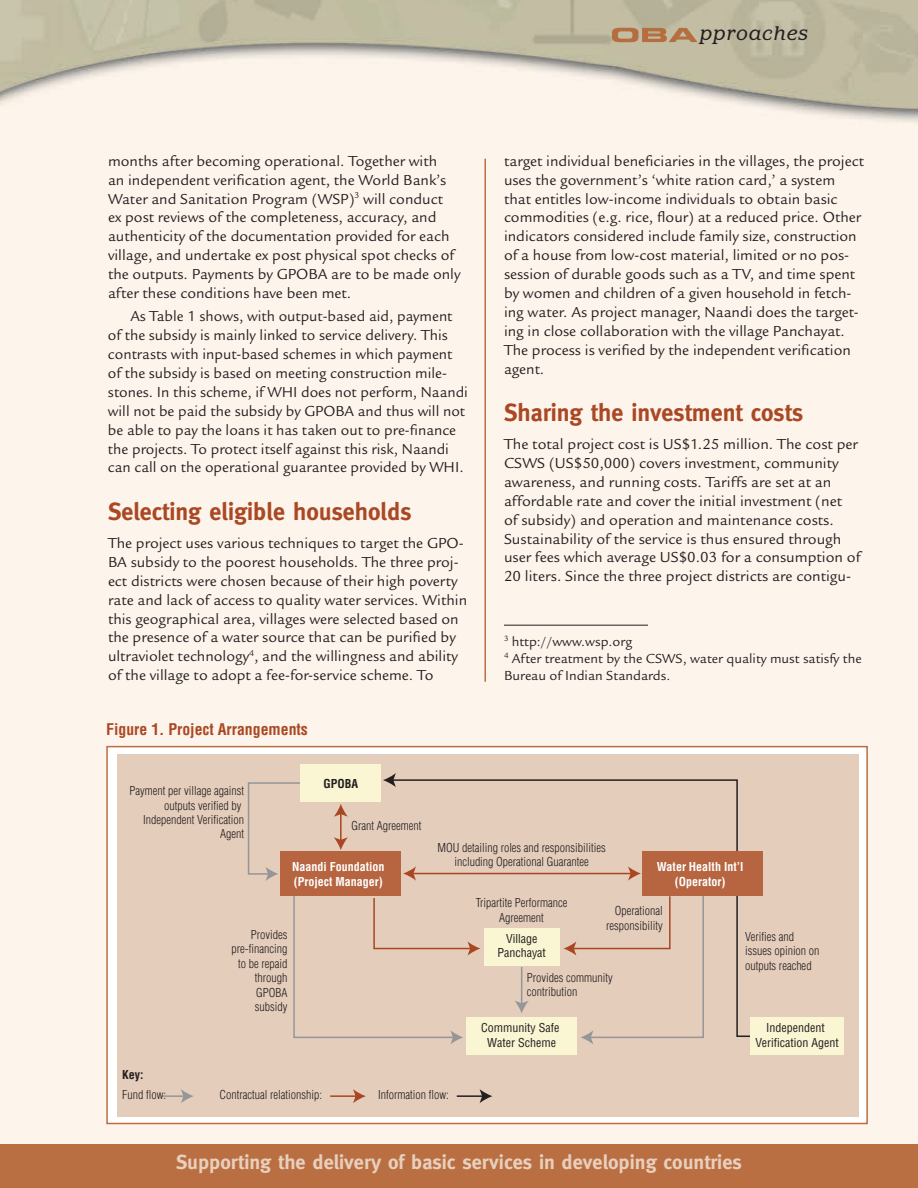
<style>
.page{position:relative;width:918px;height:1188px;background:#fff}
.page>*{position:absolute;margin:0;border:0;box-sizing:border-box;transform-origin:0 0}
.t1{font:700 24.75px "Meta";color:#ab4824}
.t2{font:italic 21px "Barcelona ITC";color:#231f20}
.t3{font:700 20.25px "Meta";color:#e8cfbe}
.t4{font:15.75px/18.9px "Legacy San ITC";color:#231f20}
.t5{font:700 condensed 15.75px "Helvetica";color:#ab4824}
.t6{font:14.25px/17.1px "Legacy San ITC";color:#231f20}
.t7{font:300 condensed 12px/14.4px "Helvetica";color:#231f20;text-align:right}
.t8{font:condensed 12px/14.4px "Helvetica";color:#231f20;text-align:center}
.t9{font:700 condensed 12px/14.4px "Helvetica";color:#fff}
.t10{font:700 condensed 12px "Helvetica";color:#231f20}
</style>
<div class="page">
<img style="left:0;top:0;width:918px;height:1145px">
<svg style="left:612px;top:28px;width:85px;height:14px"></svg>
<div style="left:0;top:1145px;width:918px;height:43px;background:#b96f41"></div>
<hr style="left:484px;top:159px;width:2px;height:523px;background:#b96f41">
<hr style="left:504px;top:625px;width:144px;height:1px;background:#231f20">
<div style="left:106px;top:746px;width:762px;height:378px;background:#fff;border:2px solid #b96f41"></div>
<div style="left:117px;top:754px;width:742px;height:362px;background:#e5cdbb"></div>
<svg style="left:247px;top:782px;width:54px;height:99px"></svg>
<svg style="left:396px;top:779px;width:354px;height:258px"></svg>
<svg style="left:383px;top:773px;width:13px;height:14px"></svg>
<hr style="left:521px;top:967px;width:1px;height:37px;background:#949698">
<svg style="left:515px;top:1001px;width:14px;height:12px"></svg>
<hr style="left:162px;top:1095px;width:23px;height:2px;background:#949698">
<svg style="left:181px;top:1089px;width:13px;height:14px"></svg>
<hr style="left:330px;top:1095px;width:27px;height:2px;background:#a94624">
<svg style="left:353px;top:1089px;width:13px;height:14px"></svg>
<hr style="left:457px;top:1095px;width:26px;height:2px;background:#231f20">
<svg style="left:480px;top:1089px;width:12px;height:14px"></svg>
<svg style="left:293px;top:894px;width:187px;height:150px"></svg>
<svg style="left:564px;top:894px;width:141px;height:150px"></svg>
<hr style="left:412px;top:873px;width:220px;height:1px;background:#a94624">
<svg style="left:628px;top:866px;width:13px;height:15px"></svg>
<svg style="left:403px;top:866px;width:13px;height:15px"></svg>
<hr style="left:340px;top:813px;width:2px;height:28px;background:#a94624">
<svg style="left:334px;top:837px;width:14px;height:13px"></svg>
<svg style="left:334px;top:804px;width:14px;height:13px"></svg>
<div style="left:301px;top:764px;width:80px;height:38px;background:#faf6d3"></div>
<div style="left:484px;top:928px;width:75px;height:37px;background:#faf6d3"></div>
<div style="left:466px;top:1017px;width:111px;height:38px;background:#faf6d3"></div>
<div style="left:750px;top:1017px;width:94px;height:38px;background:#faf6d3"></div>
<div style="left:281px;top:851px;width:120px;height:45px;background:#b76540"></div>
<div style="left:642px;top:851px;width:121px;height:45px;background:#b76540"></div>
<h2 class="t2" style="left:700px;top:21px;width:111px">pproaches</h2>
<p class="t4" style="left:108px;top:152px;width:354px">months after becoming operational. Together with<br>an independent verification agent, the World Bank’s Water and Sanitation Program (WSP)<sup>3</sup> will conduct<br>ex post reviews of the completeness, accuracy, and authenticity of the documentation provided for each village, and undertake ex post physical spot checks of the outputs. Payments by GPOBA are to be made only after these conditions have been met.</p>
<p class="t4" style="left:108px;top:307px;width:362px;text-indent:23px">As Table 1 shows, with output-based aid, payment of the subsidy is mainly linked to service delivery. This contrasts with input-based schemes in which payment of the subsidy is based on meeting construction mile&shy;stones. In this scheme, if WHI does not perform, Naandi will not be paid the subsidy by GPOBA and thus will not be able to pay the loans it has taken out to pre-finance the projects. To protect itself against this risk, Naandi can call on the operational guarantee provided by WHI.</p>
<h1 class="t1" style="left:108px;top:497px;width:305px">Selecting eligible households</h1>
<p class="t4" style="left:108px;top:534px;width:361px">The project uses various techniques to target the GPO-BA subsidy to the poorest households. The three proj&shy;ect districts were chosen because of their high poverty rate and lack of access to quality water services. Within this geographical area, villages were selected based on the presence of a water source that can be purified by ultraviolet technology<sup>4</sup>, and the willingness and ability of the village to adopt a fee-for-service scheme. To</p>
<p class="t5" style="left:106px;top:719px;width:203px">Figure 1. Project Arrangements</p>
<p class="t4" style="left:504px;top:152px;width:362px">target individual beneficiaries in the villages, the project uses the government’s ‘white ration card,’ a system that entitles low-income individuals to obtain basic commodities (e.g. rice, flour) at a reduced price. Other indicators considered include family size, construction of a house from low-cost material, limited or no pos&shy;session of durable goods such as a TV, and time spent by women and children of a given household in fetch&shy;ing water. As project manager, Naandi does the target&shy;ing in close collaboration with the village Panchayat.<br>The process is verified by the independent verification agent.</p>
<h1 class="t1" style="left:504px;top:398px;width:301px">Sharing the investment costs</h1>
<p class="t4" style="left:504px;top:435px;width:358px">The total project cost is US$1.25 million. The cost per CSWS (US$50,000) covers investment, community awareness, and running costs. Tariffs are set at an affordable rate and cover the initial investment (net<br>of subsidy) and operation and maintenance costs.<br>Sustainability of the service is thus ensured through user fees which average US$0.03 for a consumption of 20 liters. Since the three project districts are contigu-</p>
<p class="t6" style="left:504px;top:633px;width:359px"><sup>3</sup> http://www.wsp.org<br><sup>4</sup> After treatment by the CSWS, water quality must satisfy the<br>Bureau of Indian Standards.</p>
<p class="t10" style="left:323px;top:776px;width:36px">GPOBA</p>
<p class="t7" style="left:129px;top:784px;width:116px">Payment per village against outputs verified by<br>Independent Verification<br>Agent</p>
<p class="t7" style="left:351px;top:819px;width:71px">Grant Agreement</p>
<p class="t7" style="left:437px;top:840px;width:170px;text-align:center">MOU detailing roles and responsibilities including Operational Guarantee</p>
<p class="t7" style="left:476px;top:896px;width:93px;text-align:center">Tripartite Performance<br>Agreement</p>
<p class="t9" style="left:292px;top:860px;width:94px">Naandi Foundation (Project Manager)</p>
<p class="t9" style="left:657px;top:860px;width:88px;text-align:center">Water Health Int’l (Operator)</p>
<p class="t7" style="left:606px;top:904px;width:58px">Operational responsibility</p>
<p class="t7" style="left:231px;top:927px;width:57px">Provides pre-financing to be repaid through<br>GPOBA subsidy</p>
<p class="t7" style="left:745px;top:929px;width:76px;text-align:left">Verifies and issues opinion on outputs reached</p>
<p class="t8" style="left:497px;top:931px;width:50px">Village<br>Panchayat</p>
<p class="t7" style="left:527px;top:970px;width:87px;text-align:left">Provides community contribution</p>
<p class="t10" style="left:122px;top:1068px;width:23px">Key:</p>
<p class="t7" style="left:122px;top:1088px;width:45px">Fund flow:</p>
<p class="t7" style="left:220px;top:1088px;width:104px">Contractual relationship:</p>
<p class="t7" style="left:378px;top:1088px;width:72px">Information flow:</p>
<p class="t8" style="left:481px;top:1021px;width:80px">Community Safe<br>Water Scheme</p>
<p class="t8" style="left:755px;top:1021px;width:85px">Independent<br>Verification Agent</p>
<p class="t3" style="left:176px;top:1150px;width:567px">Supporting the delivery of basic services in developing countries</p>
</div>
